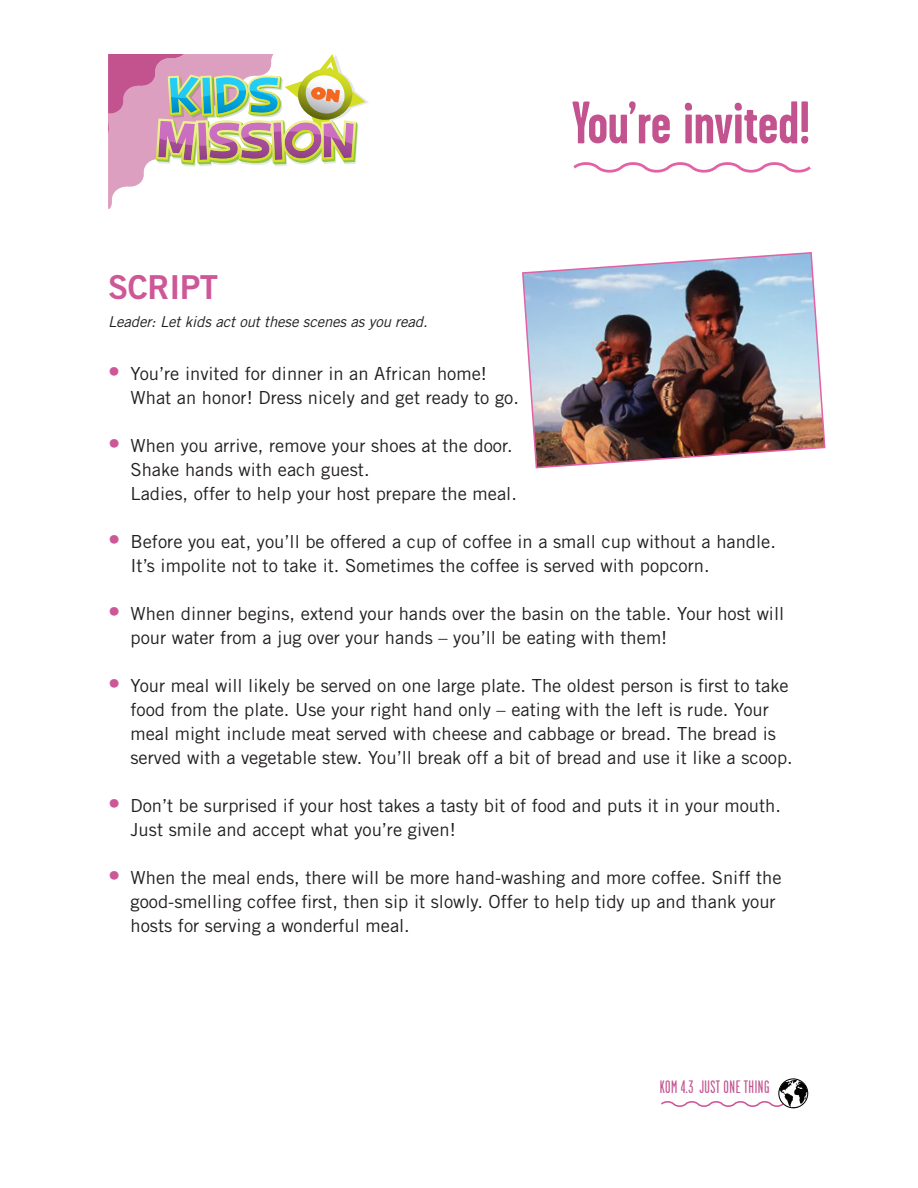
<style>
.page{position:relative;width:918px;height:1188px;background:#fff}
.page>*{position:absolute;margin:0;border:0;box-sizing:border-box;transform-origin:0 0}
.t1{font:700 60px "Garage Gothic";color:#c2538f}
.t2{font:33px "Trade Gothic LT Std Bd 2";letter-spacing:-.01em;color:#ce5897}
.t3{font:18px/24px "Trade Gothic LT Std";color:#231f20}
.t4{font:18px "Garage Gothic";letter-spacing:.03em;color:#c2538f}
.t5{font:italic 15px "Trade Gothic LT Std";letter-spacing:-.01em;color:#231f20}
.s1{font-size:24px;color:#ce5897}
</style>
<div class="page">
<svg style="left:108px;top:54px;width:261px;height:155px"></svg>
<svg style="left:573px;top:162px;width:238px;height:11px"></svg>
<img style="left:522px;top:252px;width:304px;height:217px">
<div style="left:778px;top:1078px;width:30px;height:30px;border:1px solid #040503;border-radius:50%"></div>
<svg style="left:661px;top:1080px;width:147px;height:29px"></svg>
<h1 class="t1" style="left:571px;top:91px;width:240px">You’re invited!</h1>
<h2 class="t2" style="left:108px;top:267px;width:112px">SCRIPT</h2>
<p class="t5" style="left:108px;top:313px;width:321px">Leader: Let kids act out these scenes as you read.</p>
<p class="t3" style="left:130px;top:361px;width:390px;text-indent:-22px"><span class="s1">•</span> You’re invited for dinner in an African home!<br>What an honor! Dress nicely and get ready to go.</p>
<p class="t3" style="left:131px;top:433px;width:388px;text-indent:-23px"><span class="s1">•</span> When you arrive, remove your shoes at the door.<br>Shake hands with each guest.<br>Ladies, offer to help your host prepare the meal.</p>
<p class="t3" style="left:131px;top:529px;width:647px;text-indent:-23px"><span class="s1">•</span> Before you eat, you’ll be offered a cup of coffee in a small cup without a handle.<br>It’s impolite not to take it. Sometimes the coffee is served with popcorn.</p>
<p class="t3" style="left:131px;top:601px;width:655px;text-indent:-23px"><span class="s1">•</span> When dinner begins, extend your hands over the basin on the table. Your host will pour water from a jug over your hands – you’ll be eating with them!</p>
<p class="t3" style="left:131px;top:673px;width:664px;text-indent:-23px"><span class="s1">•</span> Your meal will likely be served on one large plate. The oldest person is first to take food from the plate. Use your right hand only – eating with the left is rude. Your meal might include meat served with cheese and cabbage or bread. The bread is served with a vegetable stew. You’ll break off a bit of bread and use it like a scoop.</p>
<p class="t3" style="left:131px;top:793px;width:652px;text-indent:-23px"><span class="s1">•</span> Don’t be surprised if your host takes a tasty bit of food and puts it in your mouth.<br>Just smile and accept what you’re given!</p>
<p class="t3" style="left:131px;top:865px;width:653px;text-indent:-23px"><span class="s1">•</span> When the meal ends, there will be more hand-washing and more coffee. Sniff the good-smelling coffee first, then sip it slowly. Offer to help tidy up and thank your hosts for serving a wonderful meal.</p>
<p class="t4" style="left:660px;top:1077px;width:111px">KOM 4.3 JUST ONE THING</p>
</div>
